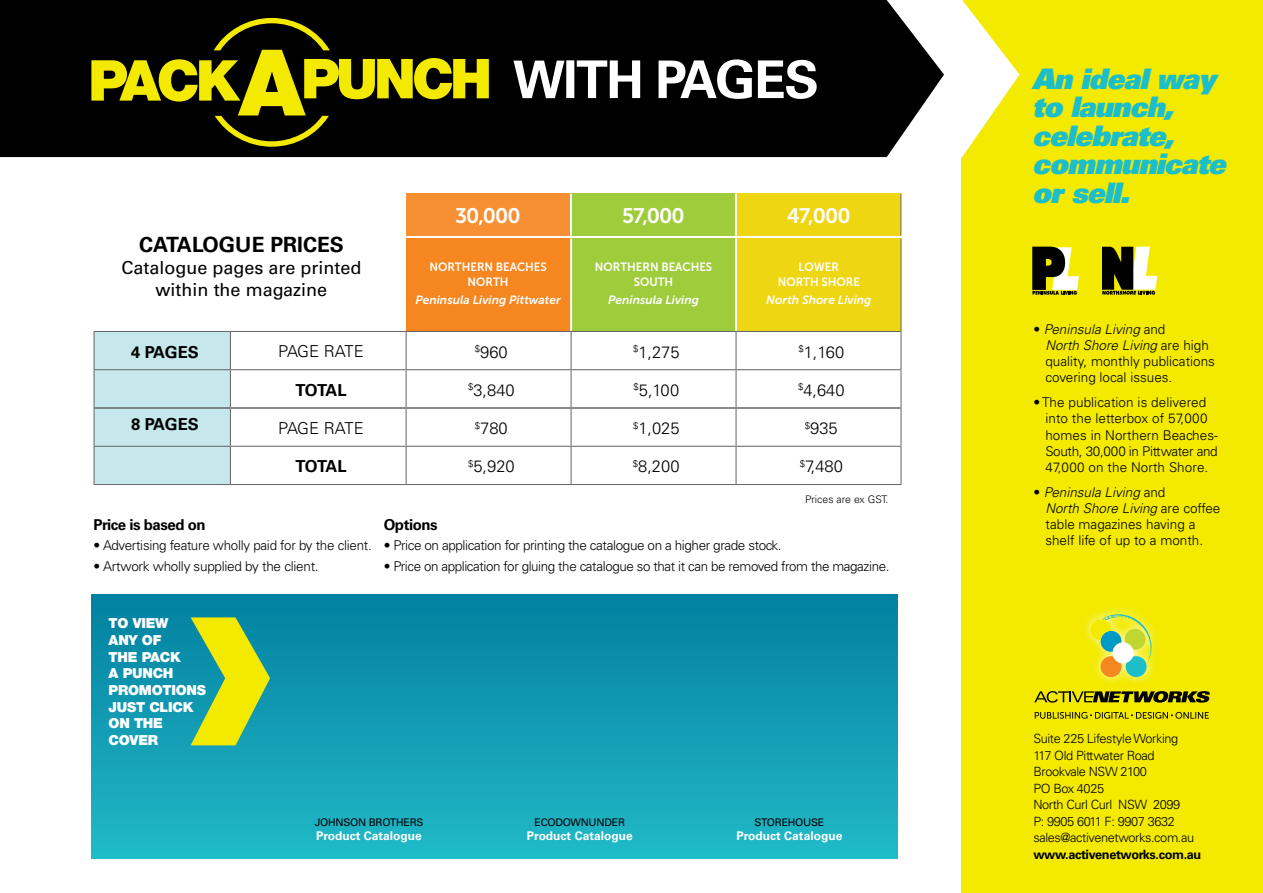
<style>
.page{position:relative;width:1263px;height:893px;background:#fff}
.page>*{position:absolute;margin:0;border:0;box-sizing:border-box;transform-origin:0 0}
.t1{font:italic 900 28.2px/28.5px "Univers";letter-spacing:-.03em;color:#1cbeca}
.t2{font:21px "Museo Sans 700";letter-spacing:-.04em;color:#fff}
.t3{font:700 21px "Univers";color:#000}
.t4{font:18px/21.6px "Univers";color:#000;text-align:center}
.t5{font:300 16.5px "Univers";color:#000}
.t6{font:700 16.5px "Univers";letter-spacing:-.03em;color:#000}
.t7{font:300 16.5px "Univers";letter-spacing:-.03em;color:#000}
.t8{font:700 15px "Univers";letter-spacing:-.03em;color:#000}
.t9{font:900 13.8px/16.6px "Helvetica Neue";letter-spacing:-.02em;color:#fff}
.t10{font:300 13.5px "Univers";letter-spacing:-.02em;color:#000}
.t11{font:300 13.5px/16.2px "Univers";color:#000}
.t12{font:300 13.5px/16.2px "Univers";letter-spacing:.005em;color:#000}
.t13{font:300 12.75px/16.5px "Univers";letter-spacing:-.03em;color:#000}
.t14{font:700 12.75px "Univers";letter-spacing:-.03em;color:#000}
.t15{font:12px/14.4px "Museo Sans 700";color:#fff;text-align:center;scale:.95 1}
.t16{font:italic 12px "Museo Sans 700";color:#fff}
.t17{font:700 12px "Univers";color:#fff}
.t18{font:10.5px "Univers";letter-spacing:-.02em;color:#000}
.t19{font:300 10.5px "Univers";color:#000}
.s1{font-style:italic}
</style>
<div class="page">
<div style="left:91px;top:594px;width:806px;height:265px;background:linear-gradient(to bottom,#0380a0,#21bac7)"></div>
<div style="left:961px;top:0;width:302px;height:893px;background:#f3ea00"></div>
<div style="left:0;top:0;width:888px;height:157px;background:#000"></div>
<svg style="left:1102px;top:247px;width:55px;height:48px"></svg>
<svg style="left:1032px;top:247px;width:47px;height:48px"></svg>
<svg style="left:513px;top:59px;width:304px;height:40px"></svg>
<svg style="left:91px;top:18px;width:398px;height:129px;fill:#000"></svg>
<svg style="left:888px;top:0;width:131px;height:157px"></svg>
<svg style="left:191px;top:617px;width:79px;height:128px"></svg>
<div style="left:406px;top:238px;width:165px;height:93px;background:#f6861f"></div>
<div style="left:571px;top:238px;width:165px;height:93px;background:#9fcc3b"></div>
<div style="left:736px;top:238px;width:165px;height:93px;background:#efd612"></div>
<div style="left:95px;top:332px;width:135px;height:152px;background:#c6e8ec"></div>
<svg style="left:231px;top:332px;width:669px;height:152px"></svg>
<hr style="left:94px;top:331px;width:136px;height:1px;background:#636466">
<hr style="left:94px;top:332px;width:1px;height:37px;background:#636466">
<hr style="left:230px;top:331px;width:176px;height:1px;background:#636466">
<hr style="left:230px;top:332px;width:1px;height:37px;background:#636466">
<hr style="left:406px;top:331px;width:165px;height:1px;background:#636466">
<hr style="left:406px;top:332px;width:1px;height:37px;background:#636466">
<hr style="left:571px;top:331px;width:165px;height:1px;background:#636466">
<hr style="left:571px;top:332px;width:1px;height:37px;background:#636466">
<hr style="left:736px;top:331px;width:165px;height:1px;background:#636466">
<hr style="left:735px;top:332px;width:1px;height:37px;background:#636466">
<hr style="left:900px;top:332px;width:1px;height:37px;background:#636466">
<hr style="left:94px;top:369px;width:136px;height:1px;background:#636466">
<hr style="left:94px;top:370px;width:1px;height:38px;background:#636466">
<hr style="left:230px;top:369px;width:176px;height:1px;background:#636466">
<hr style="left:230px;top:370px;width:1px;height:37px;background:#636466">
<hr style="left:406px;top:369px;width:165px;height:1px;background:#636466">
<hr style="left:406px;top:370px;width:1px;height:37px;background:#636466">
<hr style="left:571px;top:369px;width:165px;height:1px;background:#636466">
<hr style="left:571px;top:370px;width:1px;height:37px;background:#636466">
<hr style="left:736px;top:369px;width:165px;height:1px;background:#636466">
<hr style="left:735px;top:370px;width:1px;height:37px;background:#636466">
<hr style="left:900px;top:370px;width:1px;height:38px;background:#636466">
<hr style="left:94px;top:408px;width:1px;height:38px;background:#636466">
<hr style="left:230px;top:409px;width:1px;height:37px;background:#636466">
<hr style="left:406px;top:409px;width:1px;height:37px;background:#636466">
<hr style="left:571px;top:409px;width:1px;height:37px;background:#636466">
<hr style="left:735px;top:409px;width:1px;height:37px;background:#636466">
<hr style="left:900px;top:408px;width:1px;height:38px;background:#636466">
<hr style="left:94px;top:446px;width:136px;height:1px;background:#636466">
<hr style="left:94px;top:447px;width:1px;height:37px;background:#636466">
<hr style="left:230px;top:446px;width:176px;height:1px;background:#636466">
<hr style="left:230px;top:447px;width:1px;height:37px;background:#636466">
<hr style="left:406px;top:446px;width:165px;height:1px;background:#636466">
<hr style="left:406px;top:447px;width:1px;height:37px;background:#636466">
<hr style="left:571px;top:446px;width:165px;height:1px;background:#636466">
<hr style="left:571px;top:447px;width:1px;height:37px;background:#636466">
<hr style="left:736px;top:446px;width:165px;height:1px;background:#636466">
<hr style="left:735px;top:447px;width:1px;height:37px;background:#636466">
<hr style="left:900px;top:447px;width:1px;height:37px;background:#636466">
<hr style="left:94px;top:484px;width:136px;height:1px;background:#636466">
<hr style="left:230px;top:484px;width:176px;height:1px;background:#636466">
<hr style="left:406px;top:484px;width:165px;height:1px;background:#636466">
<hr style="left:571px;top:484px;width:165px;height:1px;background:#636466">
<hr style="left:736px;top:484px;width:165px;height:1px;background:#636466">
<hr style="left:735px;top:238px;width:2px;height:93px;background:#fff">
<hr style="left:570px;top:238px;width:2px;height:93px;background:#fff">
<hr style="left:95px;top:407px;width:135px;height:2px;background:#636466">
<hr style="left:230px;top:407px;width:176px;height:2px;background:#636466">
<hr style="left:406px;top:407px;width:165px;height:2px;background:#636466">
<hr style="left:571px;top:407px;width:165px;height:2px;background:#636466">
<hr style="left:736px;top:407px;width:164px;height:2px;background:#636466">
<hr style="left:900px;top:238px;width:1px;height:93px;background:#636466">
<div style="left:1081px;top:605px;width:79px;height:82px;background:#fff;opacity:.75"></div>
<svg style="left:1090px;top:614px;width:61px;height:63px"></svg>
<div style="left:1126px;top:656px;width:20px;height:21px;background:#1cbeca;border-radius:50%"></div>
<div style="left:1113px;top:642px;width:20px;height:21px;background:#fff;border-radius:50%"></div>
<svg style="left:1034px;top:691px;width:176px;height:12px"></svg>
<svg style="left:1035px;top:712px;width:174px;height:7px"></svg>
<div style="left:406px;top:193px;width:165px;height:43px;background:#f79033"></div>
<div style="left:571px;top:193px;width:165px;height:43px;background:#9fcc3b"></div>
<div style="left:736px;top:193px;width:165px;height:43px;background:#efd612"></div>
<hr style="left:900px;top:194px;width:1px;height:42px;background:#636466">
<hr style="left:570px;top:194px;width:2px;height:42px;background:#fff">
<hr style="left:735px;top:194px;width:2px;height:42px;background:#fff">
<h2 class="t3" style="left:139px;top:233px;width:206px">CATALOGUE PRICES</h2>
<h3 class="t4" style="left:121px;top:257px;width:242px">Catalogue pages are printed within the magazine</h3>
<h2 class="t2" style="left:455px;top:204px;width:67px">30,000</h2>
<h2 class="t2" style="left:622px;top:204px;width:64px">57,000</h2>
<h2 class="t2" style="left:787px;top:204px;width:65px">47,000</h2>
<p class="t15" style="left:429px;top:260px;width:125px">NORTHERN BEACHES<br>NORTH</p>
<p class="t16" style="left:415px;top:293px;width:147px">Peninsula Living Pittwater</p>
<p class="t15" style="left:595px;top:260px;width:125px">NORTHERN BEACHES<br>SOUTH</p>
<p class="t16" style="left:608px;top:293px;width:92px">Peninsula Living</p>
<p class="t15" style="left:778px;top:260px;width:88px">LOWER<br>NORTH SHORE</p>
<p class="t16" style="left:766px;top:293px;width:107px">North Shore Living</p>
<p class="t6" style="left:131px;top:342px;width:69px">4 PAGES</p>
<p class="t7" style="left:278px;top:342px;width:87px">PAGE RATE</p>
<p class="t5" style="left:475px;top:342px;width:34px"><sup>$</sup>960</p>
<p class="t5" style="left:633px;top:342px;width:48px"><sup>$</sup>1,275</p>
<p class="t5" style="left:798px;top:342px;width:47px"><sup>$</sup>1,160</p>
<p class="t6" style="left:295px;top:380px;width:53px">TOTAL</p>
<p class="t5" style="left:468px;top:380px;width:48px"><sup>$</sup>3,840</p>
<p class="t5" style="left:633px;top:380px;width:47px"><sup>$</sup>5,100</p>
<p class="t5" style="left:798px;top:380px;width:48px"><sup>$</sup>4,640</p>
<p class="t6" style="left:131px;top:414px;width:69px">8 PAGES</p>
<p class="t7" style="left:278px;top:418px;width:87px">PAGE RATE</p>
<p class="t5" style="left:475px;top:418px;width:34px"><sup>$</sup>780</p>
<p class="t5" style="left:633px;top:418px;width:48px"><sup>$</sup>1,025</p>
<p class="t5" style="left:805px;top:418px;width:34px"><sup>$</sup>935</p>
<p class="t6" style="left:295px;top:457px;width:53px">TOTAL</p>
<p class="t5" style="left:468px;top:456px;width:48px"><sup>$</sup>5,920</p>
<p class="t5" style="left:633px;top:456px;width:48px"><sup>$</sup>8,200</p>
<p class="t5" style="left:800px;top:456px;width:45px"><sup>$</sup>7,480</p>
<p class="t19" style="left:805px;top:493px;width:85px">Prices are ex GST.</p>
<p class="t8" style="left:94px;top:516px;width:114px">Price is based on</p>
<p class="t10" style="left:94px;top:538px;width:280px">• Advertising feature wholly paid for by the client.</p>
<p class="t10" style="left:94px;top:558px;width:227px">• Artwork wholly supplied by the client.</p>
<p class="t8" style="left:384px;top:516px;width:55px">Options</p>
<p class="t10" style="left:384px;top:538px;width:399px">• Price on application for printing the catalogue on a higher grade stock.</p>
<p class="t10" style="left:384px;top:558px;width:507px">• Price on application for gluing the catalogue so that it can be removed from the magazine.</p>
<p class="t9" style="left:109px;top:615px;width:99px">TO VIEW<br>ANY OF<br>THE PACK<br>A PUNCH<br>PROMOTIONS<br>JUST CLICK<br>ON THE<br>COVER</p>
<p class="t18" style="left:315px;top:816px;width:110px">JOHNSON BROTHERS</p>
<p class="t17" style="left:316px;top:829px;width:107px">Product Catalogue</p>
<p class="t18" style="left:534px;top:816px;width:92px">ECODOWNUNDER</p>
<p class="t17" style="left:527px;top:829px;width:107px">Product Catalogue</p>
<p class="t18" style="left:754px;top:816px;width:71px">STOREHOUSE</p>
<p class="t17" style="left:737px;top:829px;width:107px">Product Catalogue</p>
<h1 class="t1" style="left:1032px;top:64px;width:195px">An ideal way to launch, celebrate, communicate or sell.</h1>
<p class="t11" style="left:1045px;top:321px;width:171px;text-indent:-12px">• <span class="s1">Peninsula Living</span> and<br><span class="s1">North Shore Living</span> are high quality, monthly publications covering local issues.</p>
<p class="t12" style="left:1045px;top:394px;width:174px;text-indent:-12px">• The publication is delivered into the letterbox of 57,000 homes in Northern Beaches-<br>South, 30,000 in Pittwater and<br>47,000 on the North Shore.</p>
<p class="t11" style="left:1045px;top:484px;width:177px;text-indent:-12px">• <span class="s1">Peninsula Living</span> and<br><span class="s1">North Shore Living</span> are coffee table magazines having a shelf life of up to a month.</p>
<p class="t13" style="left:1033px;top:731px;width:162px">Suite 225 Lifestyle Working<br>117 Old Pittwater Road<br>Brookvale NSW 2100<br>PO Box 4025<br>North Curl Curl NSW 2099<br>P: 9905 6011 F: 9907 3632 sales@activenetworks.com.au</p>
<p class="t14" style="left:1033px;top:847px;width:170px">www.activenetworks.com.au</p>
</div>
